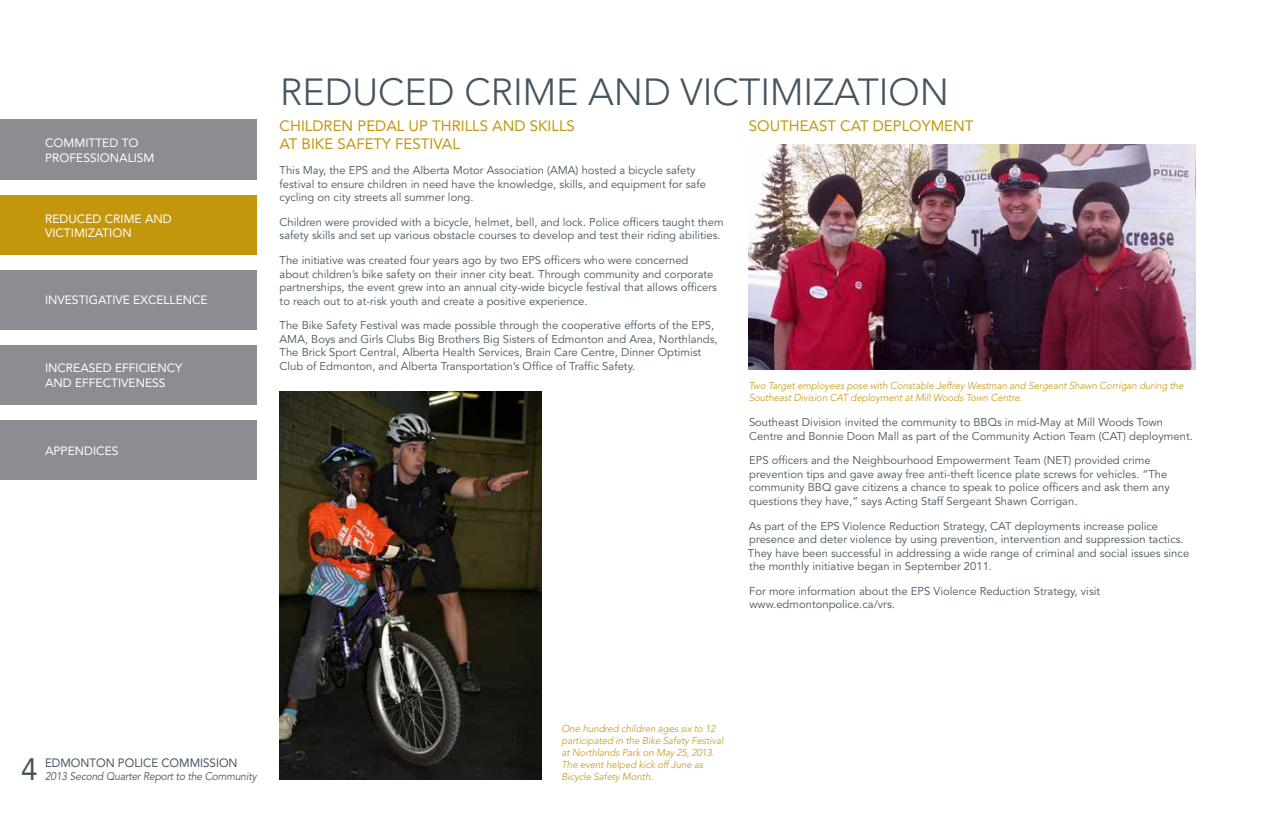
<style>
.page{position:relative;width:1263px;height:825px;background:#fff}
.page>*{position:absolute;margin:0;border:0;box-sizing:border-box;transform-origin:0 0}
.t1{font:300 37.5px "Avenir";color:#455560}
.t2{font:30.75px "Avenir";color:#455560;scale:.96 1}
.t3{font:15px/18px "Avenir";color:#c4960c}
.t4{font:12px/14.4px "Avenir";color:#fff}
.t5{font:12px "Avenir";color:#455560;scale:.96 1}
.t6{font:11.25px/13.5px "Avenir";color:#455560}
.t7{font:italic 11px "Avenir";letter-spacing:-.015em;color:#455560;scale:.93 1}
.t8{font:italic 300 10px/12px "Avenir";letter-spacing:-.005em;color:#c4960c}
</style>
<div class="page">
<div style="left:0;top:120px;width:257px;height:60px;background:#8d8c92"></div>
<div style="left:0;top:195px;width:257px;height:60px;background:#c4960c"></div>
<div style="left:0;top:270px;width:257px;height:60px;background:#8d8c92"></div>
<div style="left:0;top:420px;width:257px;height:60px;background:#8d8c92"></div>
<div style="left:0;top:345px;width:257px;height:60px;background:#8d8c92"></div>
<img style="left:280px;top:391px;width:261px;height:389px">
<img style="left:748px;top:145px;width:447px;height:225px">
<p class="t4" style="left:45px;top:136px;width:111px">COMMITTED TO<br>PROFESSIONALISM</p>
<p class="t4" style="left:45px;top:211px;width:128px">REDUCED CRIME AND<br>VICTIMIZATION</p>
<p class="t4" style="left:45px;top:293px;width:164px">I NVESTIGATIVE EXCELLENCE</p>
<p class="t4" style="left:45px;top:361px;width:139px">I NCREASED EFFICIENCY<br>AND EFFECTIVENESS</p>
<p class="t4" style="left:45px;top:443px;width:31px">APPENDI</p>
<p class="t4" style="left:96px;top:443px;width:16px">CES</p>
<h1 class="t1" style="left:280px;top:70px;width:670px">REDUCED CRIME AND VICTIMIZATION</h1>
<h3 class="t3" style="left:280px;top:117px;width:297px">CHILDREN PEDAL UP THRILLS AND SKILLS<br>AT BIKE SAFETY FESTIVAL</h3>
<p class="t6" style="left:280px;top:164px;width:428px">This M ay, the EPS and the Alberta M otor Association (AMA) hosted a bicycle safety festival to ensure children in need have the knowledge, skills, and equipment for safe cycling on city streets all summer long.</p>
<p class="t6" style="left:280px;top:216px;width:445px">Children were provided with a bicycle, helmet, bell, and lock. Police officers taught them safety skills and set up various obstacle courses to develop and test their riding abilities.</p>
<p class="t6" style="left:280px;top:254px;width:439px">The initiative was created four years ago by two EPS officers who were concerned about children’s bike safety on their inner city beat. Through community and corporate partnerships, the event grew into an annual city-wide bicycle festival that allows officers to reach out to at-risk youth and create a positive experience.</p>
<p class="t6" style="left:280px;top:319px;width:439px">The Bike Safety Festival was made possible through the cooperative efforts of the EPS, AMA, Boys and Girls Clubs Big Brothers Big Sisters of Edmonton and Area, Northlands, The Brick Sport Central, Alberta H ealth Services, Brain Care Centre, Dinner Optimist Club of Edmonton, and Alberta Transportation’s Office of Traffic Safety.</p>
<h3 class="t3" style="left:749px;top:117px;width:226px">SOUTHEAST CAT DEPLOYMENT</h3>
<p class="t8" style="left:748px;top:379px;width:436px">Two Target employees pose with Constable Jeffrey Westman and Sergeant Shawn Corrigan during the<br>Southeast Division CAT deployment at Mill Woods Town Centre.</p>
<p class="t6" style="left:749px;top:416px;width:445px">Southeast Division invited the community to BBQs in mid-M ay at M ill Woods Town<br>Centre and Bonnie Doon M all as part of the Community Action Team (CAT) deployment.</p>
<p class="t6" style="left:749px;top:454px;width:306px">EPS officers and the N eighbourhood Empowerment Team (NET</p>
<p class="t6" style="left:749px;top:454px;width:422px;text-indent:319px">) provided crime prevention tips and gave away free anti-theft licence plate screws for vehicles. “The community BBQ gave citizens a chance to speak to police officers and ask them any questions they have,” says Acting Staff Sergeant Shawn Corrigan.</p>
<p class="t6" style="left:748px;top:519px;width:443px">As part of the EPS Violence Reduction Strategy, CAT deployments increase police presence and deter violence by using prevention, intervention and suppression tactics.<br>They have been successful in addressing a wide range of criminal and social issues since the monthly initiative began in September 2011.</p>
<p class="t6" style="left:749px;top:585px;width:352px">For more information about the EPS Violence Reduction Strategy, visit www.edmontonpolice.ca/vrs.</p>
<h2 class="t2" style="left:21px;top:751px;width:19px">4</h2>
<p class="t5" style="left:45px;top:756px;width:10px">EDMONTON</p>
<p class="t5" style="left:118px;top:756px;width:63px">POLICE COMMISSION</p>
<p class="t7" style="left:45px;top:770px;width:229px">2013 Second Quarter Report to the Community</p>
<p class="t8" style="left:561px;top:723px;width:163px">One hundred children ages six to 12 participated in the Bike Safety Festival at Northlands Park on May 25, 2013.<br>The event helped kick off June as<br>Bicycle Safety Month.</p>
</div>
